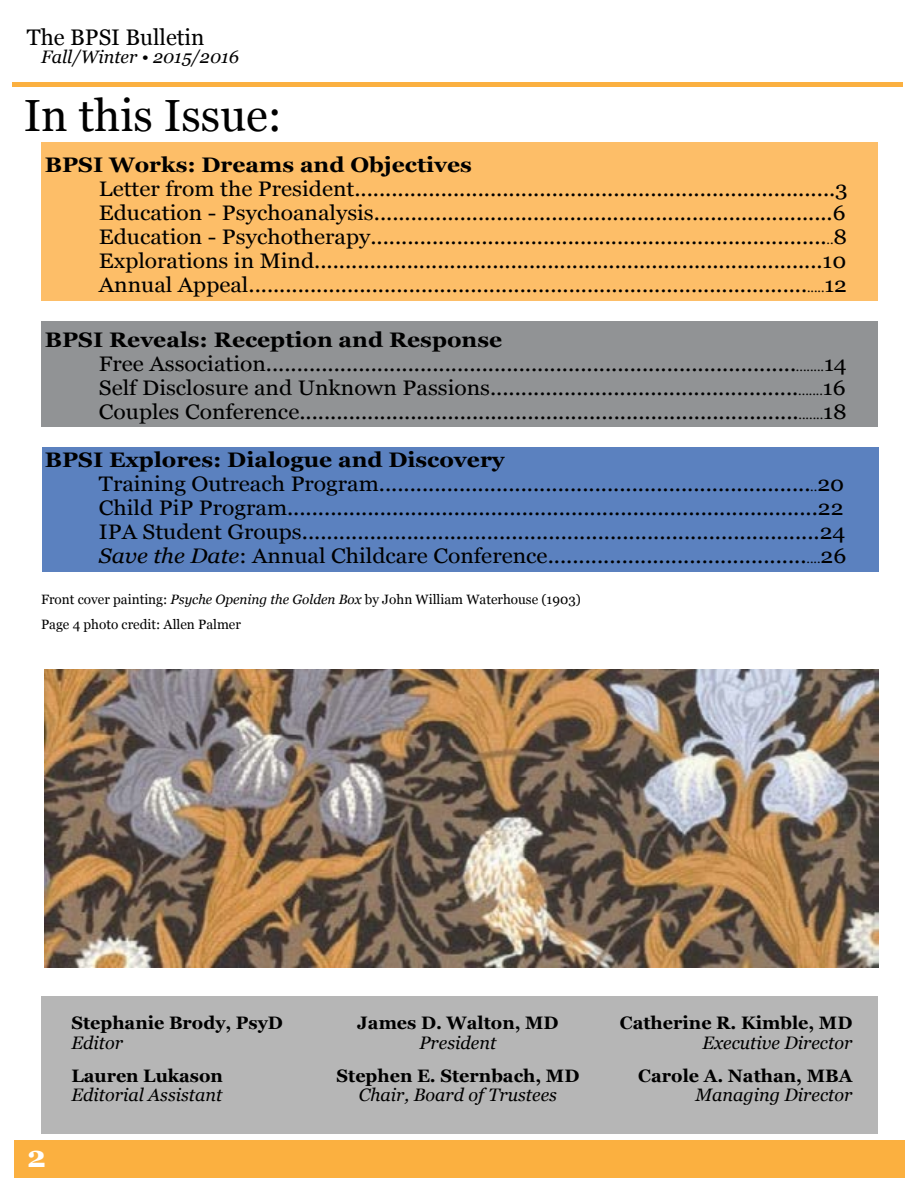
<style>
.page{position:relative;width:918px;height:1188px;background:#fff}
.page>*{position:absolute;margin:0;border:0;box-sizing:border-box;transform-origin:0 0}
.t1{font:45px "Georgia";color:#000}
.t2{font:700 30px "Georgia";color:#fff}
.t3{font:22.5px "Georgia";color:#000}
.t4{font:21px/24px "Georgia";color:#000;scale:1.09 1}
.t5{font:700 21px "Georgia";color:#000;scale:1.09 1}
.t6{font:italic 18px "Georgia";color:#000}
.t7{font:700 18px "Georgia";color:#000}
.t8{font:13.5px/24.8px "Georgia";color:#000}
.s1{font-size:12px}
.s2{font-weight:700}
.s3{font-style:italic}
</style>
<div class="page">
<div style="left:43px;top:447px;width:836px;height:125px;background:#5b81bf"></div>
<div style="left:41px;top:321px;width:836px;height:106px;background:#919395"></div>
<div style="left:41px;top:142px;width:836px;height:158px;background:#fdbe68"></div>
<div style="left:12px;top:82px;width:891px;height:5px;background:#fbb040"></div>
<div style="left:41px;top:996px;width:836px;height:138px;background:#b6b6b6"></div>
<div style="left:14px;top:1140px;width:891px;height:38px;background:#fbb040"></div>
<img style="left:45px;top:670px;width:834px;height:297px">
<p class="t3" style="left:27px;top:23px;width:179px">The BPSI Bulletin</p>
<p class="t6" style="left:41px;top:46px;width:199px">Fall/Winter • 2015/2016</p>
<h1 class="t1" style="left:24px;top:88px;width:260px">In this Issue:</h1>
<p class="t5" style="left:45px;top:151px;width:393px">BPSI Works: Dreams and Objectives</p>
<p class="t4" style="left:99px;top:177px;width:689px;text-align:justify">Letter from the President..............................................................................3<br>Education - Psychoanalysis...........................................................................6<br>Education - Psychotherapy..........................................................................<span class="s1">..</span>8<br>Explorations in Mind...................................................................................10<br>Annual Appeal...........................................................................................<span class="s1">.....</span>12</p>
<p class="t4" style="left:99px;top:328px;width:688px;text-indent:-54px"><span class="s2">BPSI Reveals: Reception and Response<br></span>Free Association......................................................................................<span class="s1">........</span>14<br>Self Disclosure and Unknown Passions..................................................<span class="s1">.......</span>16<br>Couples Conference.................................................................................<span class="s1">.......</span>18</p>
<p class="t4" style="left:99px;top:448px;width:687px;text-indent:-54px"><span class="s2">BPSI Explores: Dialogue and Discovery<br></span>Training Outreach Program......................................................................<span class="s1">..</span>20<br>Child PiP Program......................................................................................22<br>IPA Student Groups....................................................................................24<br><span class="s3">Save the Date</span>: Annual Childcare Conference..........................................<span class="s1">....</span>26</p>
<p class="t8" style="left:41px;top:587px;width:541px">Front cover painting: <span class="s3">Psyche Opening the Golden Box</span> by John William Waterhouse (1903)<br>Page 4 photo credit: Allen Palmer</p>
<h2 class="t2" style="left:27px;top:1138px;width:20px">2</h2>
<p class="t7" style="left:71px;top:1012px;width:213px">Stephanie Brody, PsyD</p>
<p class="t6" style="left:71px;top:1031px;width:53px">Editor</p>
<p class="t7" style="left:71px;top:1064px;width:153px">Lauren Lukason</p>
<p class="t6" style="left:71px;top:1084px;width:152px">Editorial Assistant</p>
<p class="t7" style="left:357px;top:1012px;width:203px">James D. Walton, MD</p>
<p class="t6" style="left:420px;top:1031px;width:78px">President</p>
<p class="t7" style="left:337px;top:1064px;width:244px">Stephen E. Sternbach, MD</p>
<p class="t6" style="left:359px;top:1084px;width:200px">Chair, Board of Trustees</p>
<p class="t7" style="left:620px;top:1012px;width:234px">Catherine R. Kimble, MD</p>
<p class="t6" style="left:702px;top:1031px;width:151px">Executive Director</p>
<p class="t7" style="left:638px;top:1064px;width:216px">Carole A. Nathan, MBA</p>
<p class="t6" style="left:696px;top:1084px;width:158px">Managing Director</p>
</div>
